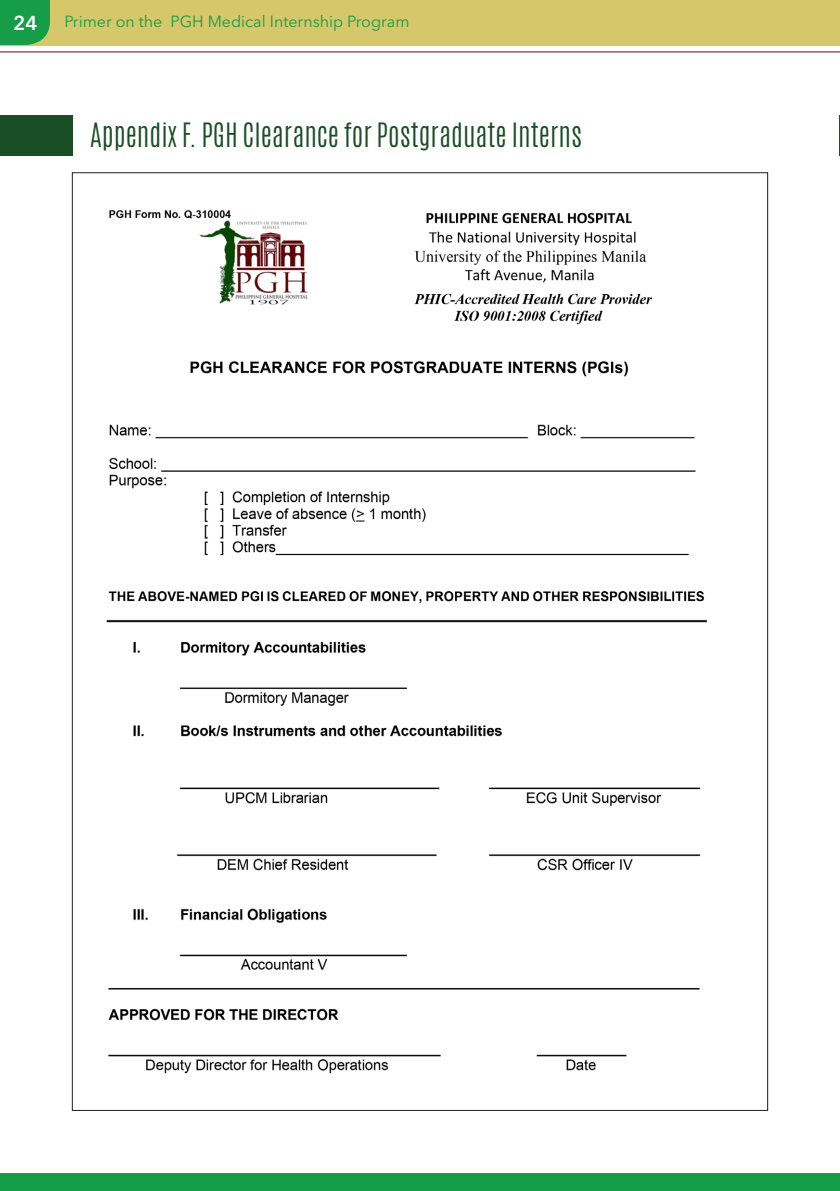
<style>
.page{position:relative;width:840px;height:1191px;background:#fff}
.page>*{position:absolute;margin:0;border:0;box-sizing:border-box;transform-origin:0 0}
.t1{font:300 28px "Antonio";color:#194d24}
.t2{font:600 20px "Avenir Next LT Pro";color:#fff}
.t3{font:16px "Avenir Next LT Pro";color:#169d48}
</style>
<div class="page">
<div style="left:0;top:0;width:839px;height:45px;background:#d6c76a"></div>
<div style="left:0;top:1173px;width:839px;height:18px;background:#169d48"></div>
<div style="left:0;top:0;width:50px;height:45px;background:#169d48"></div>
<hr style="left:0;top:51px;width:839px;height:1px;background:#690a0c">
<img style="left:106px;top:210px;width:602px;height:864px">
<div style="left:0;top:115px;width:72px;height:40px;background:#194d24"></div>
<hr style="left:839px;top:115px;width:1px;height:40px;background:#194d24">
<p class="t2" style="left:13px;top:11px;width:26px">24</p>
<p class="t3" style="left:64px;top:12px;width:346px">Primer on the PGH Medical Internship Program</p>
<p class="t1" style="left:90px;top:115px;width:493px">Appendix F. PGH Clearance for Postgraduate Interns</p>
</div>
